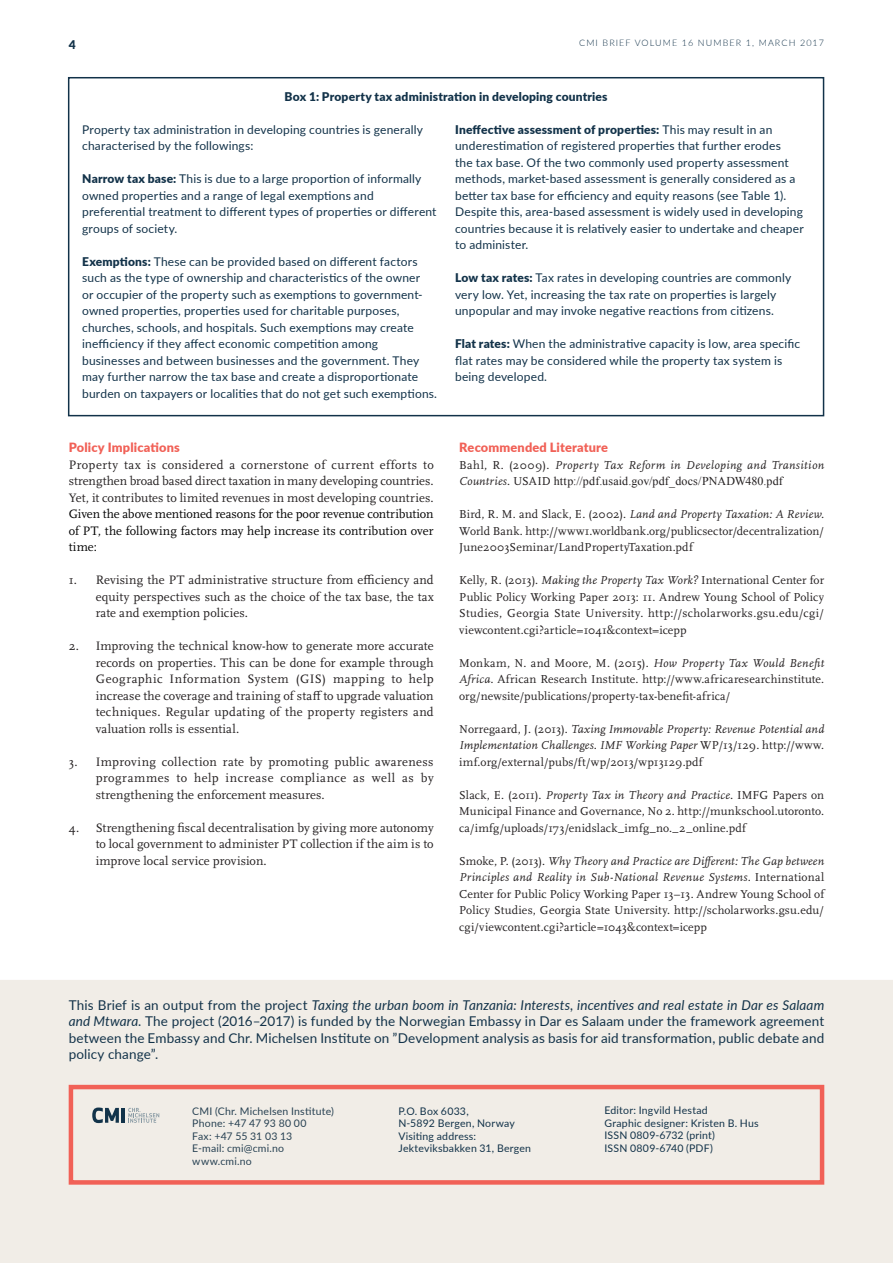
<style>
.page{position:relative;width:893px;height:1263px;background:#fff}
.page>*{position:absolute;margin:0;border:0;box-sizing:border-box;transform-origin:0 0}
.Sitat_ingress{font:13.5px/16.2px "Lato";letter-spacing:.01em;color:#123249;text-align:justify}
.Brødtekst_uten_innry{font:12.75px/16.5px "Scala OT";letter-spacing:.01em;color:#231f20;text-align:justify}
.TIttel_2{font:900 12.75px "Lato";letter-spacing:.015em;color:#f16157}
.Tabelltekst{font:12px/16.5px "Lato";letter-spacing:.015em;color:#123249}
.Referanseliste_etc{font:12px/16.5px "Scala OT";letter-spacing:.01em;color:#231f20;text-align:justify}
.Referanseliste_etc-2{font:italic 12px/16.5px "Scala OT";letter-spacing:.035em;color:#231f20}
.Bildetekst{font:900 12px "Lato";letter-spacing:.015em;color:#123249}
.Sitat_ingress-2{font:10.5px/12.6px "Lato";letter-spacing:.02em;color:#123249}
.t1{font:300 9px "Lato";letter-spacing:.12em;color:#123249}
.s1{font-weight:900}
.s2{color:#000}
.s3{font-style:normal}
.s4{font-family:"Times New Roman";font-style:normal}
.s5{font-style:italic}
</style>
<div class="page">
<div style="left:0;top:980px;width:893px;height:283px;background:#f1ede7"></div>
<div style="left:69px;top:1085px;width:755px;height:100px;border:4px solid #f16157"></div>
<svg style="left:128px;top:1108px;width:31px;height:15px"></svg>
<svg style="left:92px;top:1107px;width:27px;height:16px"></svg>
<hr style="left:122px;top:1108px;width:3px;height:15px;background:#12334a">
<div style="left:68px;top:77px;width:756px;height:339px;border:2px solid #123249"></div>
<p class="Bildetekst" style="left:69px;top:35px;width:8px">4</p>
<p class="t1" style="left:579px;top:37px;width:246px">CMI BRIEF VOLUME 16 NUMBER 1, MARCH 2017</p>
<p class="Bildetekst" style="left:285px;top:87px;width:324px">Box 1: Property tax administration in developing countries</p>
<p class="Tabelltekst" style="left:82px;top:121px;width:342px">Property tax administration in developing countries is generally characterised by the followings:</p>
<p class="Tabelltekst" style="left:82px;top:170px;width:356px"><span class="s1">Narrow tax base:</span> This is due to a large proportion of informally owned properties and a range of legal exemptions and preferential treatment to different types of properties or different groups of society.</p>
<p class="Tabelltekst" style="left:82px;top:253px;width:356px"><span class="s1">Exemptions:</span> These can be provided based on different factors such as the type of ownership and characteristics of the owner<br>or occupier of the property such as exemptions to government&shy;owned properties, properties used for charitable purposes, churches, schools, and hospitals. Such exemptions may create inefficiency if they affect economic competition among businesses and between businesses and the government. They may further narrow the tax base and create a disproportionate burden on taxpayers or localities that do not get such exemptions.</p>
<p class="Tabelltekst" style="left:455px;top:121px;width:350px"><span class="s1">Ineffective assessment of properties:</span> This may result in an underestimation of registered properties that further erodes<br>the tax base. Of the two commonly used property assessment methods, market-based assessment is generally considered as a better tax base for efficiency and equity reasons (see Table 1).<br>Despite this, area-based assessment is widely used in developing countries because it is relatively easier to undertake and cheaper to administer.</p>
<p class="Tabelltekst" style="left:455px;top:269px;width:338px"><span class="s1">Low tax rates:</span> Tax rates in developing countries are commonly very low. Yet, increasing the tax rate on properties is largely unpopular and may invoke negative reactions from citizens.</p>
<p class="Tabelltekst" style="left:455px;top:335px;width:347px"><span class="s1">Flat rates:</span> When the administrative capacity is low, area specific flat rates may be considered while the property tax system is being developed.</p>
<p class="TIttel_2" style="left:69px;top:438px;width:113px">Policy Implications</p>
<p class="Brødtekst_uten_innry" style="left:69px;top:457px;width:367px">Property tax is considered a cornerstone of current efforts to strengthen broad based direct taxation in many developing countries.<br>Yet, it contributes to limited revenues in most developing countries.<br><span class="s2">Given the above mentioned reasons for the poor revenue contribution of PT, the following factors may help increase its contribution over time:</span></p>
<p class="Brødtekst_uten_innry" style="left:96px;top:572px;width:340px;text-indent:-27px">1. Revising the PT administrative structure from efficiency and equity perspectives such as the choice of the tax base, the tax rate and exemption policies.</p>
<p class="Brødtekst_uten_innry" style="left:96px;top:638px;width:340px;text-indent:-27px">2. Improving the technical know-how to generate more accurate records on properties. This can be done for example through Geographic Information System (GIS) mapping to help increase the coverage and training of staff to upgrade valuation techniques. Regular updating of the property registers and valuation rolls is essential.</p>
<p class="Brødtekst_uten_innry" style="left:96px;top:754px;width:339px;text-indent:-27px">3. Improving collection rate by promoting public awareness programmes to help increase compliance as well as by strengthening the enforcement measures.</p>
<p class="Brødtekst_uten_innry" style="left:96px;top:820px;width:339px;text-indent:-27px">4. Strengthening fiscal decentralisation by giving more autonomy to local government to administer PT collection if the aim is to improve local service provision.</p>
<p class="TIttel_2" style="left:459px;top:438px;width:150px">Recommended Literature</p>
<p class="Referanseliste_etc-2" style="left:459px;top:457px;width:366px"><span class="s3">Bahl, R. (2009).</span> Property Tax Reform in Developing and Transition<br>Countries<span class="s3">. USAID</span> <span class="s4">http://pdf.usaid.gov/pdf_docs/PNADW480.pdf</span></p>
<p class="Referanseliste_etc" style="left:459px;top:506px;width:366px">Bird, R. M. and Slack, E. (2002). <span class="s5">Land and Property Taxation: A Review.<br></span>World Bank. http://www1.worldbank.org/publicsector/decentralization/ June2003Seminar/LandPropertyTaxation.pdf</p>
<p class="Referanseliste_etc" style="left:459px;top:572px;width:366px">Kelly, R. (2013). <span class="s5">Making the Property Tax Work?</span> International Center for Public Policy Working Paper 2013: 11. Andrew Young School of Policy Studies, Georgia State University. http://scholarworks.gsu.edu/cgi/ viewcontent.cgi?article=1041&amp;context=icepp</p>
<p class="Referanseliste_etc" style="left:459px;top:655px;width:366px">Monkam, N. and Moore, M. (2015). <span class="s5">How Property Tax Would Benefit Africa.</span> African Research Institute. http://www.africaresearchinstitute. org/newsite/publications/property-tax-benefit-africa/</p>
<p class="Referanseliste_etc" style="left:459px;top:721px;width:366px">Norregaard, J. (2013). <span class="s5">Taxing Immovable Property: Revenue Potential and Implementation Challenges. IMF Working Paper</span> WP/13/129. http://www. imf.org/external/pubs/ft/wp/2013/wp13129.pdf</p>
<p class="Referanseliste_etc" style="left:459px;top:787px;width:366px">Slack, E. (2011). <span class="s5">Property Tax in Theory and Practice.</span> IMFG Papers on Municipal Finance and Governance, No 2. http://munkschool.utoronto. ca/imfg/uploads/173/enidslack_imfg_no._2_online.pdf</p>
<p class="Referanseliste_etc" style="left:459px;top:853px;width:367px">Smoke, P. (2013). <span class="s5">Why Theory and Practice are Different: The Gap between Principles and Reality in Sub-National Revenue Systems.</span> International Center for Public Policy Working Paper 13–13. Andrew Young School of Policy Studies, Georgia State University. http://scholarworks.gsu.edu/ cgi/viewcontent.cgi?article=1043&amp;context=icepp</p>
<p class="Sitat_ingress" style="left:69px;top:996px;width:757px">This Brief is an output from the project <span class="s5">Taxing the urban boom in Tanzania: Interests, incentives and real estate in Dar es Salaam and Mtwara</span>. The project (2016–2017) is funded by the Norwegian Embassy in Dar es Salaam under the framework agreement between the Embassy and Chr. Michelsen Institute on ”Development analysis as basis for aid transformation, public debate and policy change”.</p>
<p class="Sitat_ingress-2" style="left:192px;top:1104px;width:143px">CMI (Chr. Michelsen Institute)<br>Phone: +47 47 93 80 00<br>Fax: +47 55 31 03 13<br>E-mail: cmi@cmi.no www.cmi.no</p>
<p class="Sitat_ingress-2" style="left:398px;top:1104px;width:72px">P.O. Box 6033,</p>
<p class="Sitat_ingress-2" style="left:398px;top:1117px;width:118px">N-5892 Bergen, Norway</p>
<p class="Sitat_ingress-2" style="left:398px;top:1129px;width:79px">Visiting address:</p>
<p class="Sitat_ingress-2" style="left:398px;top:1142px;width:134px">Jekteviksbakken 31, Bergen</p>
<p class="Sitat_ingress-2" style="left:604px;top:1103px;width:105px">Editor: Ingvild Hestad</p>
<p class="Sitat_ingress-2" style="left:604px;top:1116px;width:156px">Graphic designer: Kristen B. Hus</p>
<p class="Sitat_ingress-2" style="left:604px;top:1129px;width:112px">ISSN 0809-6732 (print)</p>
<p class="Sitat_ingress-2" style="left:604px;top:1141px;width:110px">ISSN 0809-6740 (PDF)</p>
</div>
